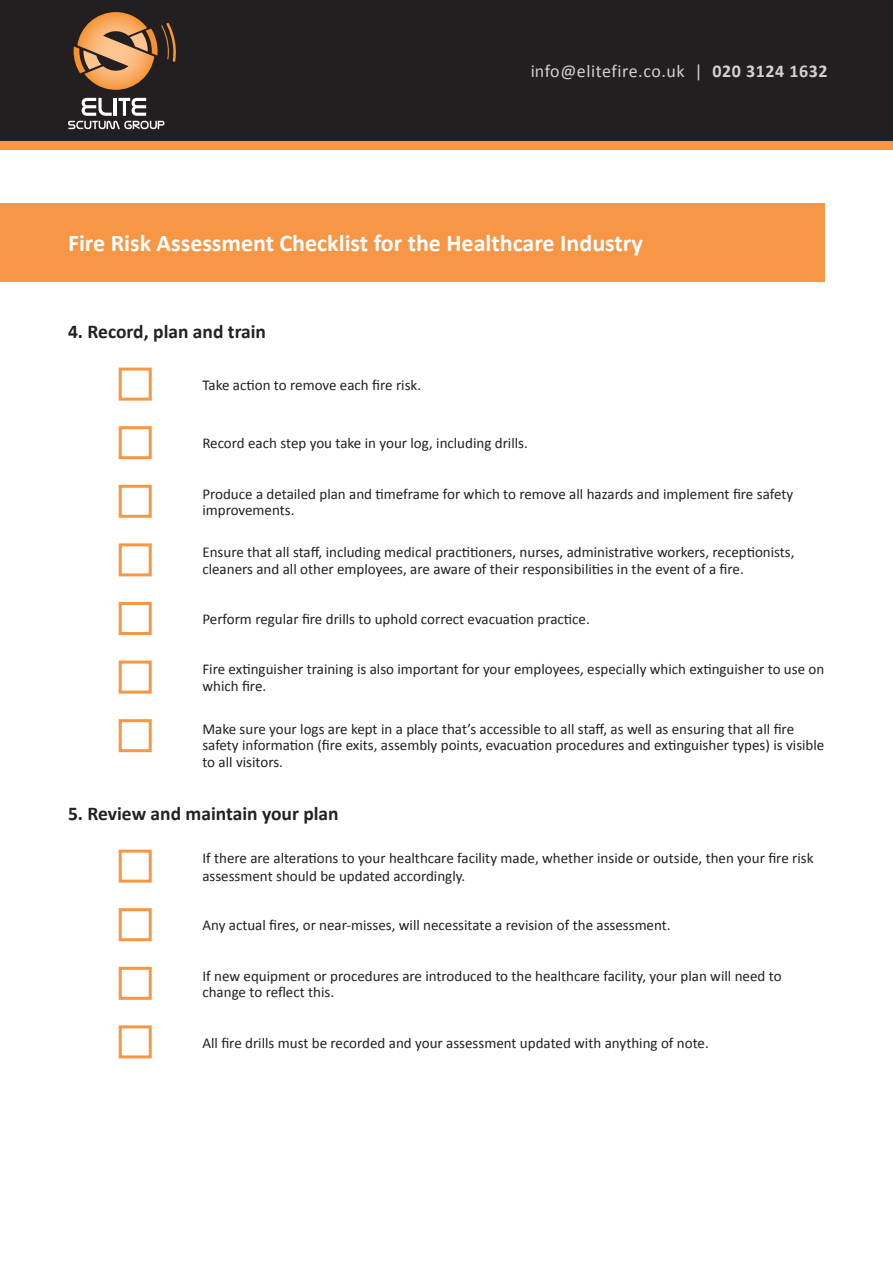
<style>
.page{position:relative;width:893px;height:1263px;background:#fff}
.page>*{position:absolute;margin:0;border:0;box-sizing:border-box;transform-origin:0 0}
.t1{font:700 24px "Calibri";color:#fff}
.t2{font:700 19.5px "Calibri";color:#232222}
.t3{font:18px "Calibri";letter-spacing:.03em;color:#fff}
.t4{font:15px/16.5px "Calibri";color:#231f20}
.s1{font-weight:700}
</style>
<div class="page">
<div style="left:0;top:203px;width:825px;height:79px;background:#f79645"></div>
<div style="left:119px;top:368px;width:33px;height:33px;border:3px solid #f79645"></div>
<div style="left:119px;top:850px;width:33px;height:33px;border:3px solid #f79645"></div>
<div style="left:119px;top:426px;width:33px;height:33px;border:3px solid #f79645"></div>
<div style="left:119px;top:908px;width:33px;height:33px;border:3px solid #f79645"></div>
<div style="left:119px;top:485px;width:33px;height:33px;border:3px solid #f79645"></div>
<div style="left:119px;top:967px;width:33px;height:33px;border:3px solid #f79645"></div>
<div style="left:119px;top:543px;width:33px;height:33px;border:3px solid #f79645"></div>
<div style="left:119px;top:1025px;width:33px;height:33px;border:3px solid #f79645"></div>
<div style="left:119px;top:602px;width:33px;height:33px;border:3px solid #f79645"></div>
<div style="left:119px;top:661px;width:33px;height:33px;border:3px solid #f79645"></div>
<div style="left:119px;top:719px;width:33px;height:33px;border:3px solid #f79645"></div>
<div style="left:0;top:0;width:893px;height:141px;background:#231f20"></div>
<div style="left:0;top:141px;width:893px;height:9px;background:#f79645"></div>
<svg style="left:68px;top:98px;width:96px;height:31px"></svg>
<svg style="left:74px;top:12px;width:102px;height:78px"></svg>
<p class="t3" style="left:530px;top:60px;width:299px">info@elitefire.co.uk | <span class="s1">020 3124 1632</span></p>
<p class="t1" style="left:68px;top:228px;width:576px">Fire Risk Assessment Checklist for the Healthcare Industry</p>
<p class="t2" style="left:68px;top:319px;width:200px">4. Record, plan and train</p>
<p class="t4" style="left:202px;top:377px;width:220px">Take action to remove each fire risk.</p>
<p class="t4" style="left:202px;top:435px;width:327px">Record each step you take in your log, including drills.</p>
<p class="t4" style="left:202px;top:485px;width:592px">Produce a detailed plan and timeframe for which to remove all hazards and implement fire safety improvements.</p>
<p class="t4" style="left:202px;top:544px;width:594px">Ensure that all staff, including medical practitioners, nurses, administrative workers, receptionists, cleaners and all other employees, are aware of their responsibilities in the event of a fire.</p>
<p class="t4" style="left:202px;top:611px;width:389px">Perform regular fire drills to uphold correct evacuation practice.</p>
<p class="t4" style="left:202px;top:661px;width:623px">Fire extinguisher training is also important for your employees, especially which extinguisher to use on which fire.</p>
<p class="t4" style="left:202px;top:720px;width:623px">Make sure your logs are kept in a place that’s accessible to all staff, as well as ensuring that all fire safety information (fire exits, assembly points, evacuation procedures and extinguisher types) is visible to all visitors.</p>
<p class="t2" style="left:68px;top:801px;width:272px">5. Review and maintain your plan</p>
<p class="t4" style="left:202px;top:849px;width:613px;line-height:18px">If there are alterations to your healthcare facility made, whether inside or outside, then your fire risk assessment should be updated accordingly.</p>
<p class="t4" style="left:202px;top:917px;width:470px">Any actual fires, or near-misses, will necessitate a revision of the assessment.</p>
<p class="t4" style="left:202px;top:967px;width:581px">If new equipment or procedures are introduced to the healthcare facility, your plan will need to change to reflect this.</p>
<p class="t4" style="left:202px;top:1034px;width:508px">All fire drills must be recorded and your assessment updated with anything of note.</p>
</div>
